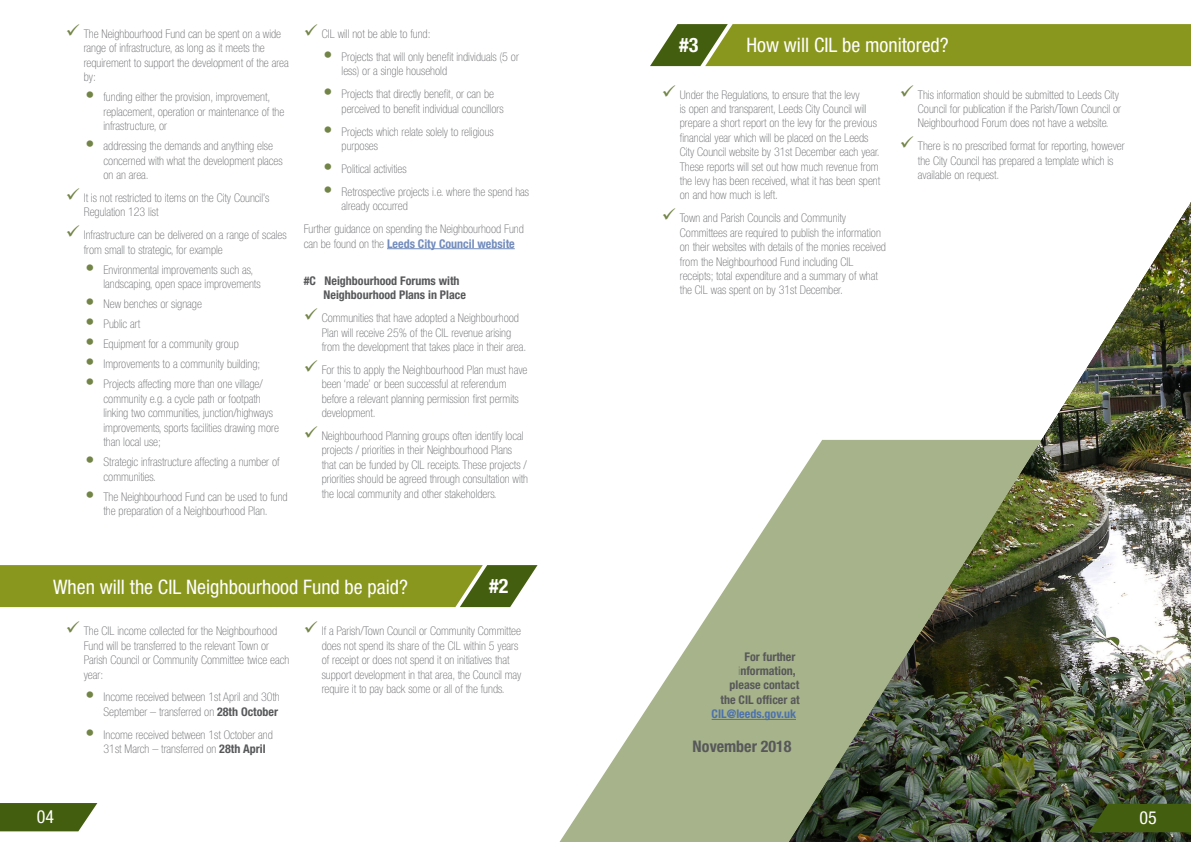
<style>
.page{position:relative;width:1191px;height:842px;background:#fff}
.page>*{position:absolute;margin:0;border:0;box-sizing:border-box;transform-origin:0 0}
.t1{font:condensed 20px "Helvetica Neue LT Std";color:#fff}
.t2{font:700 condensed 20px "Helvetica Neue LT Std";color:#fff}
.t3{font:condensed 18px "Helvetica Neue LT Std";color:#fff}
.t4{font:700 condensed 16px "Helvetica Neue LT Std";color:#57585a}
.t5{font:100 condensed 12px/14.4px "Helvetica Neue LT Std";color:#6c6d70}
.t6{font:700 condensed 12px "Helvetica Neue LT Std";color:#57585a}
.t7{font:700 condensed 12px/14.4px "Helvetica Neue LT Std";color:#4d72ac}
.s1{font-weight:800;font-size:18px;color:#728547}
.s2{font-weight:700;color:#738cbd}
.s3{font-weight:700;color:#57585a}
.s4{font-weight:100}
.s5{color:#57585a}
</style>
<div class="page">
<svg style="left:559px;top:791px;width:230px;height:51px;background:#adb893"></svg>
<img style="left:789px;top:202px;width:402px;height:640px">
<hr style="left:387px;top:248px;width:128px;height:1px;background:#738cbd">
<svg style="left:0;top:803px;width:97px;height:28px;background:#556d25"></svg>
<svg style="left:0;top:565px;width:537px;height:42px;background:#879524"></svg>
<svg style="left:650px;top:24px;width:541px;height:42px;background:#879524"></svg>
<svg style="left:593px;top:349px;width:274px;height:442px"></svg>
<svg style="left:1089px;top:804px;width:102px;height:28px;background:#425b11"></svg>
<p class="t5" style="left:84px;top:27px;width:207px">The Neighbourhood Fund can be spent on a wide range of infrastructure, as long as it meets the requirement to support the development of the area by:</p>
<p class="t5" style="left:104px;top:90px;width:182px;text-indent:-18px"><span class="s1">•</span> funding either the provision, improvement, replacement, operation or maintenance of the infrastructure, or</p>
<p class="t5" style="left:104px;top:139px;width:181px;text-indent:-18px"><span class="s1">•</span> addressing the demands and anything else concerned with what the development places on an area.</p>
<p class="t5" style="left:84px;top:190px;width:187px">It is not restricted to items on the City Council’s<br>Regulation 123 list</p>
<p class="t5" style="left:84px;top:228px;width:204px">Infrastructure can be delivered on a range of scales from small to strategic, for example</p>
<p class="t5" style="left:104px;top:262px;width:159px;text-indent:-18px"><span class="s1">•</span> Environmental improvements such as, landscaping, open space improvements</p>
<p class="t5" style="left:86px;top:297px;width:118px"><span class="s1">•</span> New benches or signage</p>
<p class="t5" style="left:86px;top:317px;width:56px"><span class="s1">•</span> Public art</p>
<p class="t5" style="left:86px;top:337px;width:155px"><span class="s1">•</span> Equipment for a community group</p>
<p class="t5" style="left:86px;top:357px;width:176px"><span class="s1">•</span> Improvements to a community building;</p>
<p class="t5" style="left:104px;top:377px;width:177px;text-indent:-18px"><span class="s1">•</span> Projects affecting more than one village/ community e.g. a cycle path or footpath linking two communities, junction/highways improvements, sports facilities drawing more than local use;</p>
<p class="t5" style="left:104px;top:455px;width:177px;text-indent:-18px"><span class="s1">•</span> Strategic infrastructure affecting a number of communities.</p>
<p class="t5" style="left:86px;top:489px;width:204px;text-align:center"><span class="s1">•</span> The Neighbourhood Fund can be used to fund the preparation of a Neighbourhood Plan.</p>
<p class="t5" style="left:322px;top:27px;width:110px">CIL will not be able to fund:</p>
<p class="t5" style="left:341px;top:49px;width:179px;text-indent:-18px"><span class="s1">•</span> Projects that will only benefit individuals (5 or less) or a single household</p>
<p class="t5" style="left:341px;top:87px;width:163px;text-indent:-18px"><span class="s1">•</span> Projects that directly benefit, or can be perceived to benefit individual councillors</p>
<p class="t5" style="left:341px;top:124px;width:154px;text-indent:-18px"><span class="s1">•</span> Projects which relate solely to religious purposes</p>
<p class="t5" style="left:323px;top:161px;width:85px"><span class="s1">•</span> Political activities</p>
<p class="t5" style="left:341px;top:184px;width:189px;text-indent:-18px"><span class="s1">•</span> Retrospective projects i.e. where the spend has already occurred</p>
<p class="t5" style="left:304px;top:222px;width:222px">Further guidance on spending the Neighbourhood Fund can be found on the <span class="s2">Leeds City Council website</span></p>
<p class="t6" style="left:304px;top:273px;width:157px">#C Neighbourhood Forums with</p>
<p class="t6" style="left:323px;top:288px;width:144px">Neighbourhood Plans in Place</p>
<p class="t5" style="left:322px;top:311px;width:206px">Communities that have adopted a Neighbourhood<br>Plan will receive 25% of the CIL revenue arising from the development that takes place in their area.</p>
<p class="t5" style="left:322px;top:362px;width:207px">For this to apply the Neighbourhood Plan must have been ‘made’ or been successful at referendum before a relevant planning permission first permits development.</p>
<p class="t5" style="left:322px;top:428px;width:208px">Neighbourhood Planning groups often identify local projects / priorities in their Neighbourhood Plans that can be funded by CIL receipts. These projects / priorities should be agreed through consultation with the local community and other stakeholders.</p>
<p class="t2" style="left:489px;top:573px;width:21px">#2</p>
<p class="t1" style="left:53px;top:576px;width:356px">When will the CIL Neighbourhood Fund be paid?</p>
<p class="t5" style="left:84px;top:624px;width:207px">The CIL income collected for the Neighbourhood Fund will be transferred to the relevant Town or Parish Council or Community Committee twice each year:</p>
<p class="t5" style="left:86px;top:690px;width:196px;text-align:right"><span class="s1">•</span> Income received between 1st April and 30th<br>September – transferred on <span class="s3">28th October</span></p>
<p class="t5" style="left:104px;top:727px;width:171px;text-indent:-18px"><span class="s1">•</span> Income received between 1st October and<br>31st March – transferred on <span class="s3">28th April</span></p>
<p class="t5" style="left:322px;top:624px;width:201px">If a Parish/Town Council or Community Committee does not spend its share of the CIL within 5 years of receipt or does not spend it on initiatives that support development in that area, the Council may require it to pay back some or all of the funds.</p>
<p class="t3" style="left:37px;top:806px;width:19px">04</p>
<p class="t3" style="left:45px;top:806px;width:10px">2</p>
<p class="t1" style="left:746px;top:33px;width:204px">How will CIL be monitored?</p>
<p class="t2" style="left:679px;top:33px;width:21px">#3</p>
<p class="t1" style="left:764px;top:34px;width:195px">Ho will CIL be monitored</p>
<p class="t5" style="left:680px;top:87px;width:202px">Under the Regulations, to ensure that the levy<br>is open and transparent, Leeds City Council will prepare a short report on the levy for the previous financial year which will be placed on the Leeds City Council website by 31st December each year.<br>These reports will set out how much revenue from the levy has been received, what it has been spent on and how much is left.</p>
<p class="t5" style="left:680px;top:211px;width:208px">Town and Parish Councils and Community Committees are required to publish the information on their websites with details of the monies received from the Neighbourhood Fund including CIL receipts; total expenditure and a summary of what the CIL was spent on by 31st December.</p>
<p class="t5" style="left:918px;top:87px;width:205px">This information should be submitted to Leeds City<br>Council for publication if the Parish/Town Council or<br>Neighbourhood Forum does not have a website.</p>
<p class="t5" style="left:918px;top:139px;width:208px">There is no prescribed format for reporting, however the City Council has prepared a template which is available on request.</p>
<p class="t6" style="left:744px;top:649px;width:52px">For further</p>
<p class="t6" style="left:738px;top:663px;width:59px"><span class="s4">i</span>nformation,</p>
<p class="t6" style="left:729px;top:678px;width:71px">please contact</p>
<p class="t7" style="left:711px;top:692px;width:90px;text-indent:9px"><span class="s5">the CIL officer at<br></span>CIL@leeds.gov.uk</p>
<p class="t4" style="left:692px;top:736px;width:100px">November 2018</p>
<p class="t3" style="left:1139px;top:808px;width:19px">05</p>
</div>
